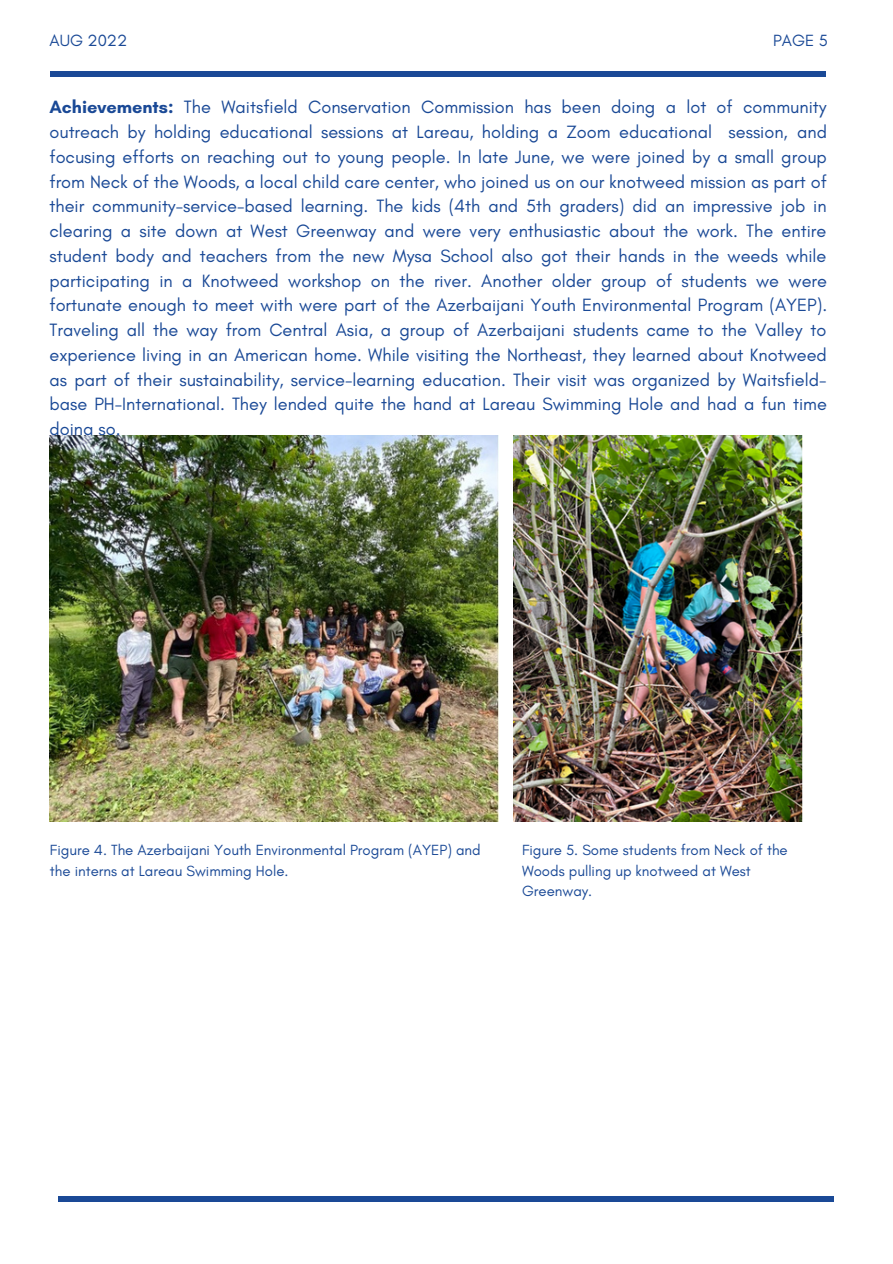
<style>
.page{position:relative;width:893px;height:1264px;background:#fff}
.page>*{position:absolute;margin:0;border:0;box-sizing:border-box;transform-origin:0 0}
.t1{font:18.15px/24.8px "Glacial Indifference";color:#1a4996;text-align:justify}
.t2{font:16.5px "Glacial Indifference";color:#1a4996}
.t3{font:15px/20.2px "Glacial Indifference";color:#1a4996}
.s1{font-weight:700}
</style>
<div class="page">
<div style="left:51px;top:72px;width:775px;height:5px;background:#1a4996"></div>
<div style="left:58px;top:1196px;width:775px;height:5px;background:#1a4996"></div>
<img style="left:49px;top:435px;width:449px;height:386px">
<img style="left:514px;top:435px;width:288px;height:386px">
<p class="t2" style="left:49px;top:30px;width:79px">AUG 2022</p>
<p class="t2" style="left:773px;top:30px;width:56px">PAGE 5</p>
<p class="t1" style="left:49px;top:95px;width:779px"><span class="s1">Achievements:</span> The Waitsfield Conservation Commission has been doing a lot of community outreach by holding educational sessions at Lareau, holding a Zoom educational session, and focusing efforts on reaching out to young people. In late June, we were joined by a small group from Neck of the Woods, a local child care center, who joined us on our knotweed mission as part of their community-service-based learning. The kids (4th and 5th graders) did an impressive job in clearing a site down at West Greenway and were very enthusiastic about the work. The entire student body and teachers from the new Mysa School also got their hands in the weeds while participating in a Knotweed workshop on the river. Another older group of students we were fortunate enough to meet with were part of the Azerbaijani Youth Environmental Program (AYEP).<br>Traveling all the way from Central Asia, a group of Azerbaijani students came to the Valley to experience living in an American home. While visiting the Northeast, they learned about Knotweed as part of their sustainability, service-learning education. Their visit was organized by Waitsfield&shy;base PH-International. They lended quite the hand at Lareau Swimming Hole and had a fun time doing so.</p>
<p class="t3" style="left:50px;top:840px;width:432px">Figure 4. The Azerbaijani Youth Environmental Program (AYEP) and the interns at Lareau Swimming Hole.</p>
<p class="t3" style="left:522px;top:840px;width:267px">Figure 5. Some students from Neck of the<br>Woods pulling up knotweed at West<br>Greenway.</p>
</div>
